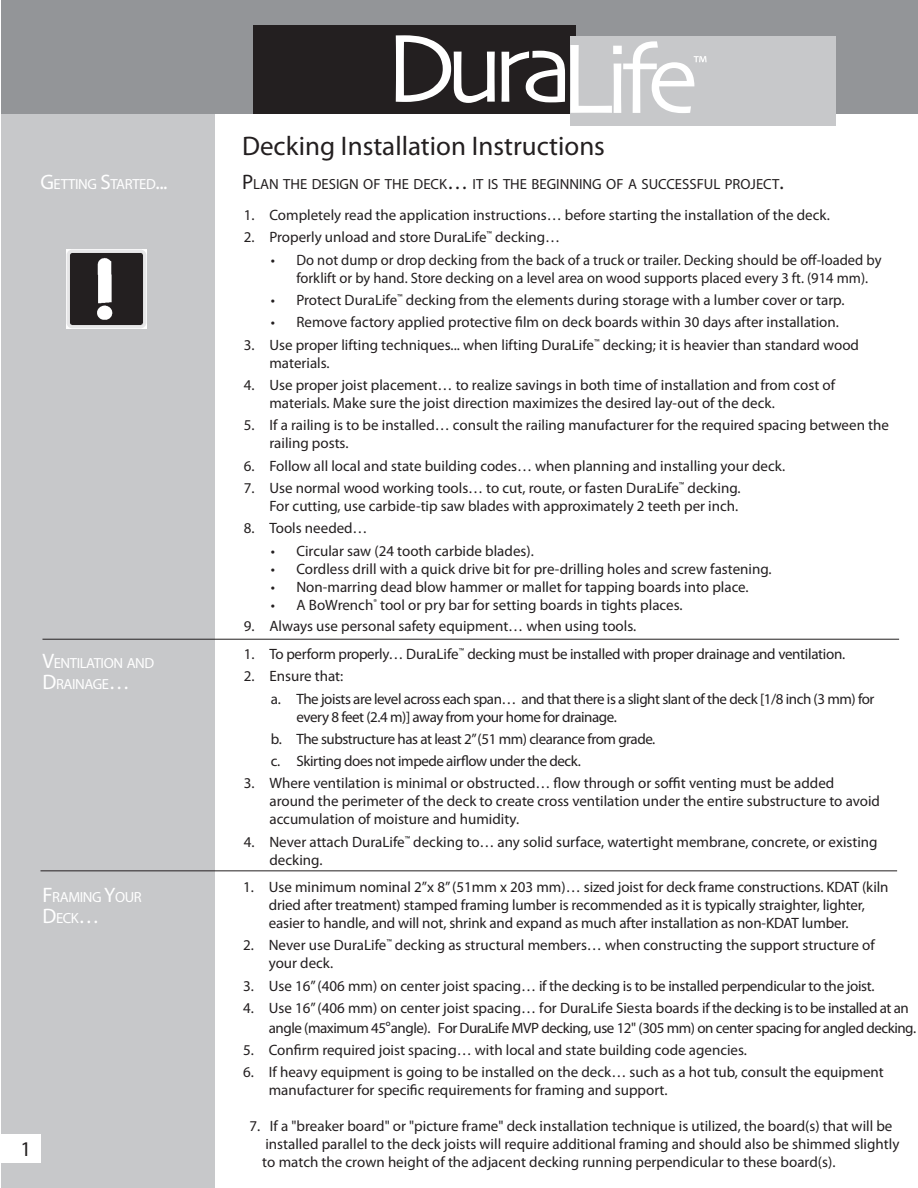
<style>
.page{position:relative;width:918px;height:1188px;background:#fff}
.page>*{position:absolute;margin:0;border:0;box-sizing:border-box;transform-origin:0 0}
.t1{font:27px "Myriad Pro";color:#231f20}
.t2{font:21px "Myriad Pro";color:#231f20}
.t3{font:15px/18px "Myriad Pro";color:#231f20}
.t4{font:15px/18px "Myriad Pro";letter-spacing:-.03em;color:#231f20}
.t5{font:15px "Myriad Pro";letter-spacing:-.02em;color:#231f20}
.t6{font:14.7px "Myriad Pro";color:#231f20}
.t7{font:14.7px/21px "Myriad Pro";letter-spacing:-.03em;color:#fff}
.s1{font-size:21px}
.s2{font-size:16.5px}
</style>
<div class="page">
<div style="left:1px;top:92px;width:214px;height:1096px;background:#c7c8ca"></div>
<div style="left:1px;top:0;width:917px;height:113px;background:#939598"></div>
<hr style="left:42px;top:639px;width:857px;height:1px;background:#231f20">
<hr style="left:40px;top:870px;width:857px;height:1px;background:#231f20">
<div style="left:1px;top:1134px;width:39px;height:28px;background:#fff"></div>
<div style="left:253px;top:25px;width:322px;height:88px;background:#231f20"></div>
<div style="left:570px;top:36px;width:265px;height:89px;background:#c7c8ca"></div>
<svg style="left:396px;top:35px;width:99px;height:68px"></svg>
<svg style="left:502px;top:41px;width:205px;height:72px"></svg>
<img style="left:67px;top:249px;width:79px;height:80px">
<p class="t2" style="left:21px;top:1136px;width:12px">1</p>
<p class="t7" style="left:40px;top:173px;width:129px"><span class="s1">G</span>ETTING <span class="s1">S</span>TARTED<span class="s1">...</span></p>
<p class="t7" style="left:42px;top:652px;width:113px"><span class="s1">V</span>ENTILATION AND<br><span class="s1">D</span>RAINAGE<span class="s1">…</span></p>
<p class="t1" style="left:242px;top:129px;width:364px">Decking Installation Instructions</p>
<p class="t6" style="left:242px;top:175px;width:543px"><span class="s1">P</span>LAN THE DESIGN OF THE DECK<span class="s1">…</span> IT IS THE BEGINNING OF A SUCCESSFUL PROJECT<span class="s1">.</span></p>
<p class="t3" style="left:244px;top:206px;width:587px">1. Completely read the application instructions… before starting the installation of the deck.</p>
<p class="t3" style="left:244px;top:228px;width:318px">2. Properly unload and store DuraLife<sup>™</sup> decking…</p>
<p class="t3" style="left:296px;top:250px;width:587px;text-indent:-26px">• Do not dump or drop decking from the back of a truck or trailer. Decking should be off-loaded by forklift or by hand. Store decking on a level area on wood supports placed every 3 ft. (914 mm).</p>
<p class="t3" style="left:271px;top:291px;width:575px">• Protect DuraLife<sup>™</sup> decking from the elements during storage with a lumber cover or tarp.</p>
<p class="t3" style="left:271px;top:313px;width:570px">• Remove factory applied protective film on deck boards within 30 days after installation.</p>
<p class="t3" style="left:269px;top:335px;width:591px;text-indent:-26px">3. Use proper lifting techniques... when lifting DuraLife<sup>™</sup> decking; it is heavier than standard wood materials.</p>
<p class="t3" style="left:269px;top:376px;width:567px;text-indent:-25px">4. Use proper joist placement… to realize savings in both time of installation and from cost of materials. Make sure the joist direction maximizes the desired lay-out of the deck.</p>
<p class="t3" style="left:269px;top:416px;width:621px;text-indent:-25px">5. If a railing is to be installed… consult the railing manufacturer for the required spacing between the railing posts.</p>
<p class="t3" style="left:244px;top:456px;width:543px">6. Follow all local and state building codes… when planning and installing your deck.</p>
<p class="t3" style="left:244px;top:479px;width:498px;text-align:right">7. Use normal wood working tools… to cut, route, or fasten DuraLife<sup>™</sup> decking.<br>For cutting, use carbide-tip saw blades with approximately 2 teeth per inch.</p>
<p class="t3" style="left:244px;top:519px;width:125px">8. Tools needed…</p>
<p class="t3" style="left:271px;top:542px;width:264px">• Circular saw (24 tooth carbide blades).</p>
<p class="t3" style="left:271px;top:560px;width:502px">• Cordless drill with a quick drive bit for pre-drilling holes and screw fastening.</p>
<p class="t3" style="left:271px;top:578px;width:479px">• Non-marring dead blow hammer or mallet for tapping boards into place.</p>
<p class="t3" style="left:271px;top:596px;width:413px">• A BoWrench<sup>®</sup> tool or pry bar for setting boards in tights places.</p>
<p class="t3" style="left:244px;top:617px;width:394px">9. Always use personal safety equipment… when using tools.</p>
<p class="t5" style="left:244px;top:645px;width:603px">1. To perform properly… DuraLife<sup>™</sup> decking must be installed with proper drainage and ventilation.</p>
<p class="t3" style="left:244px;top:667px;width:101px">2. Ensure that:</p>
<p class="t4" style="left:296px;top:689px;width:580px;text-indent:-26px">a. The joists are level across each span… and that there is a slight slant of the deck [1/8 inch (3 mm) for every 8 feet (2.4 m)] away from your home for drainage.</p>
<p class="t4" style="left:271px;top:730px;width:386px">b. The substructure has at least 2” (51 mm) clearance from grade.</p>
<p class="t4" style="left:271px;top:752px;width:311px">c. Skirting does not impede airflow under the deck.</p>
<p class="t3" style="left:269px;top:774px;width:612px;text-indent:-25px">3. Where ventilation is minimal or obstructed… flow through or soffit venting must be added around the perimeter of the deck to create cross ventilation under the entire substructure to avoid accumulation of moisture and humidity.</p>
<p class="t3" style="left:269px;top:833px;width:610px;text-indent:-25px">4. Never attach DuraLife<sup>™</sup> decking to… any solid surface, watertight membrane, concrete, or existing decking.</p>
<p class="t7" style="left:42px;top:886px;width:101px"><span class="s1">F</span> RAMING <span class="s1">Y</span>OUR<br><span class="s1">D</span>ECK<span class="s1">…</span></p>
<p class="t3" style="left:269px;top:878px;width:621px;text-indent:-26px">1. Use minimum nominal 2”x 8”(51mm x 203 mm)… sized joist for deck frame constructions. KDAT (kiln dried after treatment) stamped framing lumber is recommended as it is typically straighter, lighter, easier to handle, and will not, shrink and expand as much after installation as non-KDAT lumber.</p>
<p class="t3" style="left:269px;top:936px;width:608px;text-indent:-25px">2. Never use DuraLife<sup>™</sup> decking as structural members… when constructing the support structure of your deck.</p>
<p class="t5" style="left:243px;top:977px;width:633px">3. Use 16”(406 mm) on center joist spacing… if the decking is to be installed perpendicular to the joist.</p>
<p class="t4" style="left:269px;top:998px;width:649px;line-height:19.5px;text-indent:-26px">4. Use 16”(406 mm) on center joist spacing… for DuraLife Siesta boards if the decking is to be installed at an angle (maximum 45<span class="s2">°</span>angle). For DuraLife MVP decking, use 12" (305 mm) on center spacing for angled decking.</p>
<p class="t3" style="left:243px;top:1041px;width:505px">5. Confirm required joist spacing… with local and state building code agencies.</p>
<p class="t3" style="left:269px;top:1063px;width:616px;text-indent:-26px">6. If heavy equipment is going to be installed on the deck… such as a hot tub, consult the equipment manufacturer for specific requirements for framing and support.</p>
<p class="t3" style="left:262px;top:1117px;width:639px;text-indent:-13px">7. If a "breaker board" or "picture frame" deck installation technique is utilized, the board(s) that will be installed parallel to the deck joists will require additional framing and should also be shimmed slightly to match the crown height of the adjacent decking running perpendicular to these board(s).</p>
</div>
